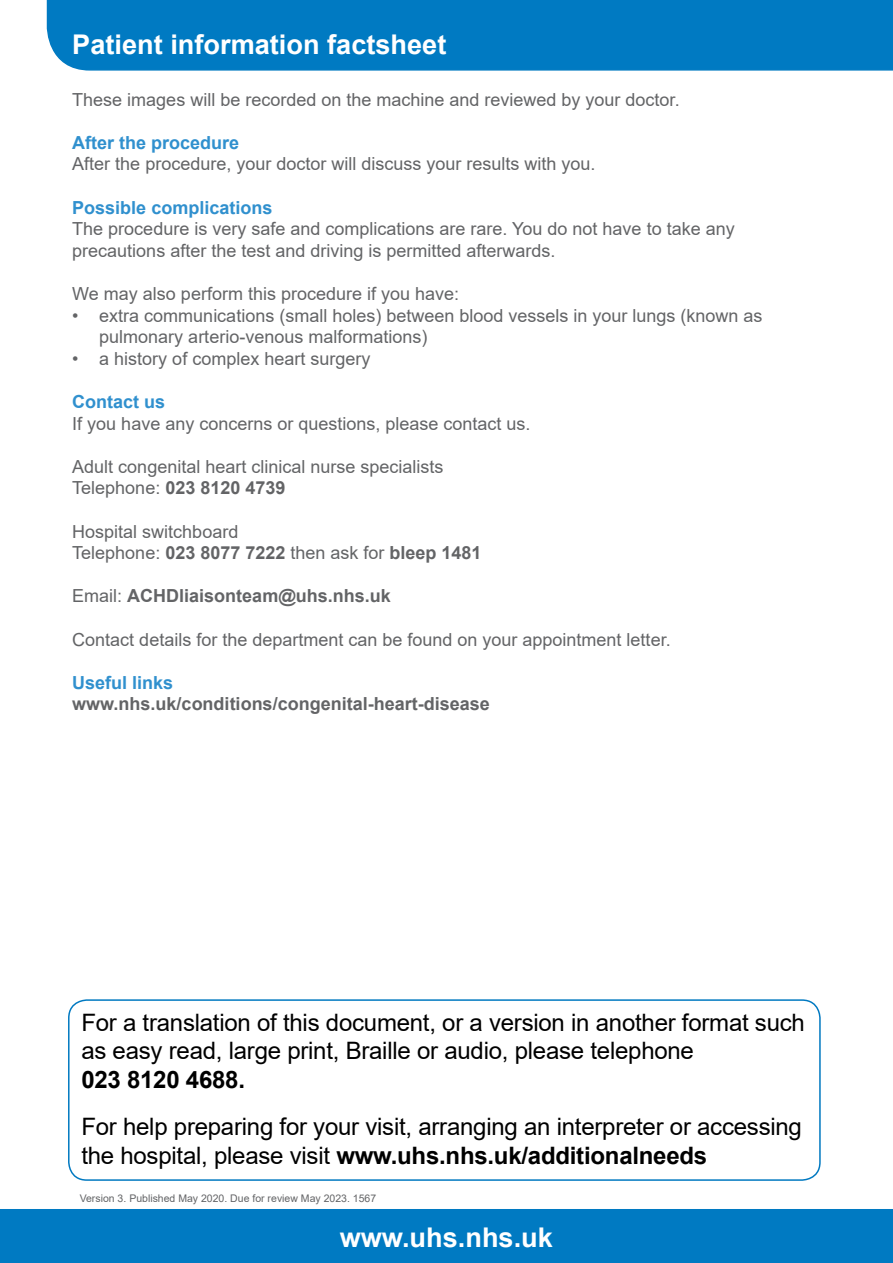
<style>
.page{position:relative;width:893px;height:1263px;background:#fff}
.page>*{position:absolute;margin:0;border:0;box-sizing:border-box;transform-origin:0 0}
.t1{font:700 27.15px "Arial";color:#fff}
.t2{font:24px/28.8px "Arial";letter-spacing:-.01em;color:#000}
.t3{font:700 24px "Arial";letter-spacing:-.01em;color:#000}
.t4{font:18px/21.6px "Arial";color:#636466}
.t5{font:700 18px "Arial";color:#636466}
.t6{font:700 18px "Arial";color:#3090ce}
.t7{font:10.5px "Arial";color:#636466}
.s1{font-weight:700}
.s2{font-weight:400}
</style>
<div class="page">
<div style="left:0;top:1209px;width:893px;height:54px;background:#007ac2"></div>
<div style="left:46px;top:0;width:847px;height:71px;background:#007ac2"></div>
<div style="left:68px;top:999px;width:753px;height:182px;border:2px solid #0079c1;border-radius:18px"></div>
<h1 class="t1" style="left:72px;top:25px;width:376px">Patient information factsheet</h1>
<p class="t4" style="left:72px;top:88px;width:609px">These images will be recorded on the machine and reviewed by your doctor.</p>
<p class="t6" style="left:72px;top:130px;width:169px">After the procedure</p>
<p class="t4" style="left:72px;top:153px;width:525px">After the procedure, your doctor will discuss your results with you.</p>
<p class="t6" style="left:72px;top:195px;width:202px">Possible complications</p>
<p class="t4" style="left:72px;top:218px;width:664px">The procedure is very safe and complications are rare. You do not have to take any precautions after the test and driving is permitted afterwards.</p>
<p class="t4" style="left:72px;top:283px;width:388px">We may also perform this procedure if you have:</p>
<p class="t4" style="left:99px;top:304px;width:665px;text-indent:-27px">• extra communications (small holes) between blood vessels in your lungs (known as pulmonary arterio-venous malformations)</p>
<p class="t4" style="left:72px;top:348px;width:300px">• a history of complex heart surgery</p>
<p class="t6" style="left:72px;top:389px;width:95px">Contact us</p>
<p class="t4" style="left:72px;top:412px;width:460px">If you have any concerns or questions, please contact us.</p>
<p class="t4" style="left:72px;top:456px;width:373px">Adult congenital heart clinical nurse specialists<br>Telephone: <span class="s1">023 8120 4739</span></p>
<p class="t4" style="left:72px;top:520px;width:411px">Hospital switchboard<br>Telephone: <span class="s1">023 8077 7222</span> then ask for <span class="s1">bleep 1481</span></p>
<p class="t5" style="left:72px;top:583px;width:320px"><span class="s2">Email:</span> ACHDliaisonteam@uhs.nhs.uk</p>
<p class="t4" style="left:72px;top:628px;width:600px">Contact details for the department can be found on your appointment letter.</p>
<p class="t6" style="left:72px;top:670px;width:103px">Useful links</p>
<p class="t5" style="left:72px;top:691px;width:419px">www.nhs.uk/conditions/congenital-heart-disease</p>
<h2 class="t2" style="left:81px;top:1008px;width:725px">For a translation of this document, or a version in another format such as easy read, large print, Braille or audio, please telephone</h2>
<h2 class="t3" style="left:81px;top:1063px;width:165px">023 8120 4688.</h2>
<h2 class="t2" style="left:81px;top:1112px;width:722px">For help preparing for your visit, arranging an interpreter or accessing the hospital, please visit <span class="s1">www.uhs.nhs.uk/additionalneeds</span></h2>
<p class="t7" style="left:80px;top:1190px;width:298px">Version 3. Published May 2020. Due for review May 2023. 1567</p>
<h1 class="t1" style="left:340px;top:1218px;width:215px">www.uhs.nhs.uk</h1>
</div>
